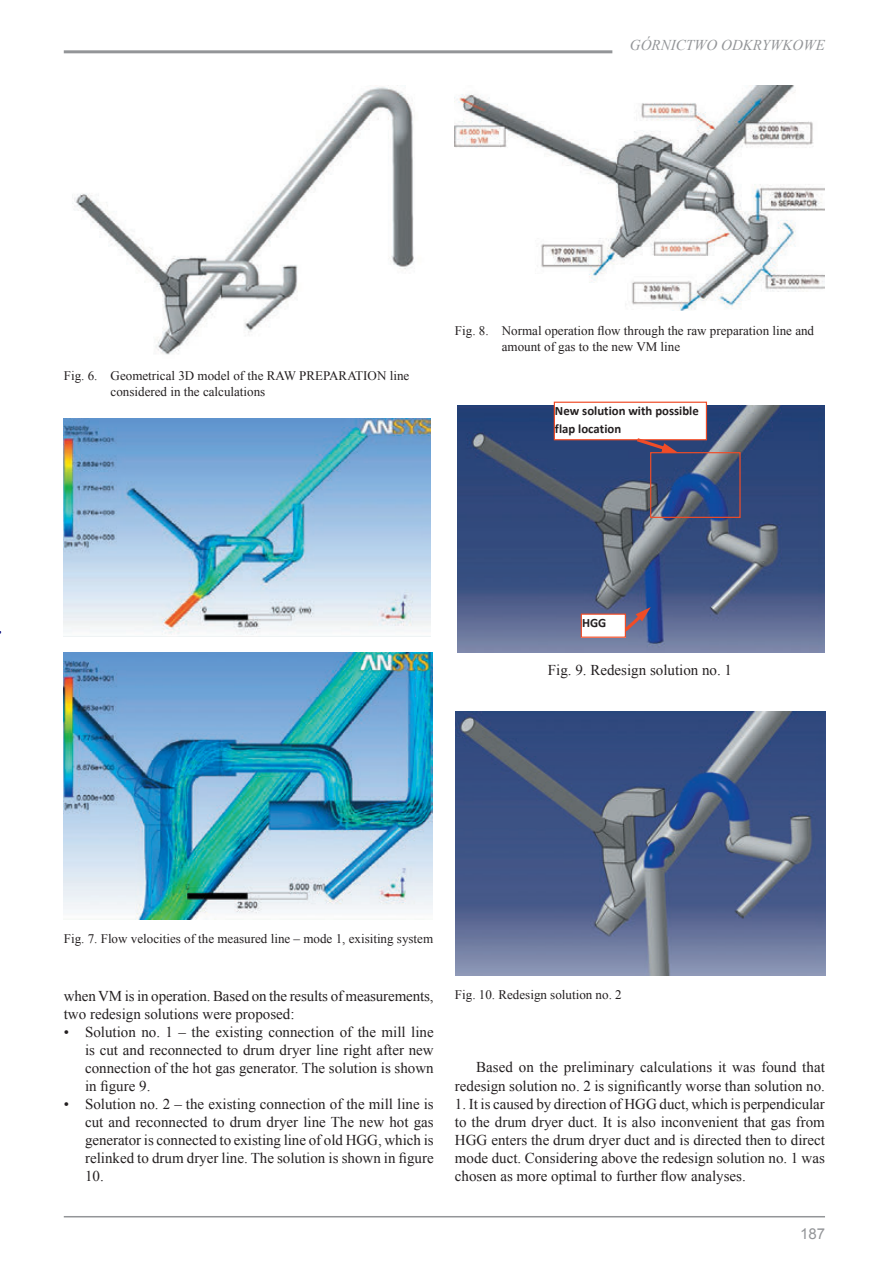
<style>
.page{position:relative;width:893px;height:1263px;background:#fff}
.page>*{position:absolute;margin:0;border:0;box-sizing:border-box;transform-origin:0 0}
.t1{font:15px/18px "Times New Roman";color:#231f20;text-align:justify}
.t2{font:italic 15px "Times New Roman";color:#939598}
.t3{font:15px "Arial";color:#939598}
.t4{font:13.05px/15.6px "Times New Roman";color:#231f20}
.t5{font:700 12.75px/17.9px "Calibri";color:#231f20}
</style>
<div class="page">
<hr style="left:64px;top:1216px;width:761px;height:1px;background:#939598">
<hr style="left:64px;top:50px;width:548px;height:3px;background:#939598">
<img style="left:72px;top:85px;width:342px;height:270px">
<img style="left:64px;top:653px;width:368px;height:266px">
<img style="left:64px;top:419px;width:367px;height:218px">
<img style="left:455px;top:85px;width:370px;height:225px">
<img style="left:455px;top:711px;width:370px;height:264px">
<img style="left:458px;top:405px;width:366px;height:248px">
<div style="left:650px;top:452px;width:91px;height:66px;border:1px solid #f04c27"></div>
<div style="left:554px;top:402px;width:152px;height:38px;background:#fff"></div>
<div style="left:554px;top:402px;width:153px;height:38px;border:1px solid #f04c27"></div>
<svg style="left:637px;top:438px;width:41px;height:15px"></svg>
<svg style="left:624px;top:607px;width:27px;height:24px"></svg>
<div style="left:581px;top:614px;width:44px;height:23px;background:#fff"></div>
<div style="left:581px;top:613px;width:45px;height:25px;border:1px solid #f04c27"></div>
<p class="t2" style="left:630px;top:35px;width:197px">GÓRNICTWO ODKRYWKOWE</p>
<p class="t4" style="left:111px;top:367px;width:300px;text-indent:-47px">Fig. 6. Geometrical 3D model of the RAW PREPARATION line considered in the calculations</p>
<p class="t4" style="left:502px;top:322px;width:314px;text-indent:-47px">Fig. 8. Normal operation flow through the raw preparation line and amount of gas to the new VM line</p>
<p class="t5" style="left:555px;top:402px;width:145px">New solution with possible flap location</p>
<p class="t5" style="left:582px;top:614px;width:26px">HGG</p>
<p class="t1" style="left:548px;top:661px;width:186px">Fig. 9. Redesign solution no. 1</p>
<p class="t4" style="left:64px;top:931px;width:371px">Fig. 7. Flow velocities of the measured line – mode 1, exisiting system</p>
<p class="t1" style="left:64px;top:987px;width:371px">when VM is in operation. Based on the results of measurements, two redesign solutions were proposed:</p>
<p class="t1" style="left:85px;top:1023px;width:350px;text-indent:-21px">• Solution no. 1 – the existing connection of the mill line is cut and reconnected to drum dryer line right after new connection of the hot gas generator. The solution is shown in figure 9.</p>
<p class="t1" style="left:85px;top:1095px;width:350px;text-indent:-21px">• Solution no. 2 – the existing connection of the mill line is cut and reconnected to drum dryer line The new hot gas generator is connected to existing line of old HGG, which is relinked to drum dryer line. The solution is shown in figure 10.</p>
<p class="t4" style="left:455px;top:987px;width:168px">Fig. 10. Redesign solution no. 2</p>
<p class="t1" style="left:455px;top:1058px;width:371px;text-align:right">Based on the preliminary calculations it was found that redesign solution no. 2 is significantly worse than solution no.</p>
<p class="t1" style="left:455px;top:1094px;width:371px">1. It is caused by direction of HGG duct, which is perpendicular to the drum dryer duct. It is also inconvenient that gas from HGG enters the drum dryer duct and is directed then to direct mode duct. Considering above the redesign solution no. 1 was chosen as more optimal to further flow analyses.</p>
<p class="t3" style="left:800px;top:1224px;width:27px">187</p>
</div>
